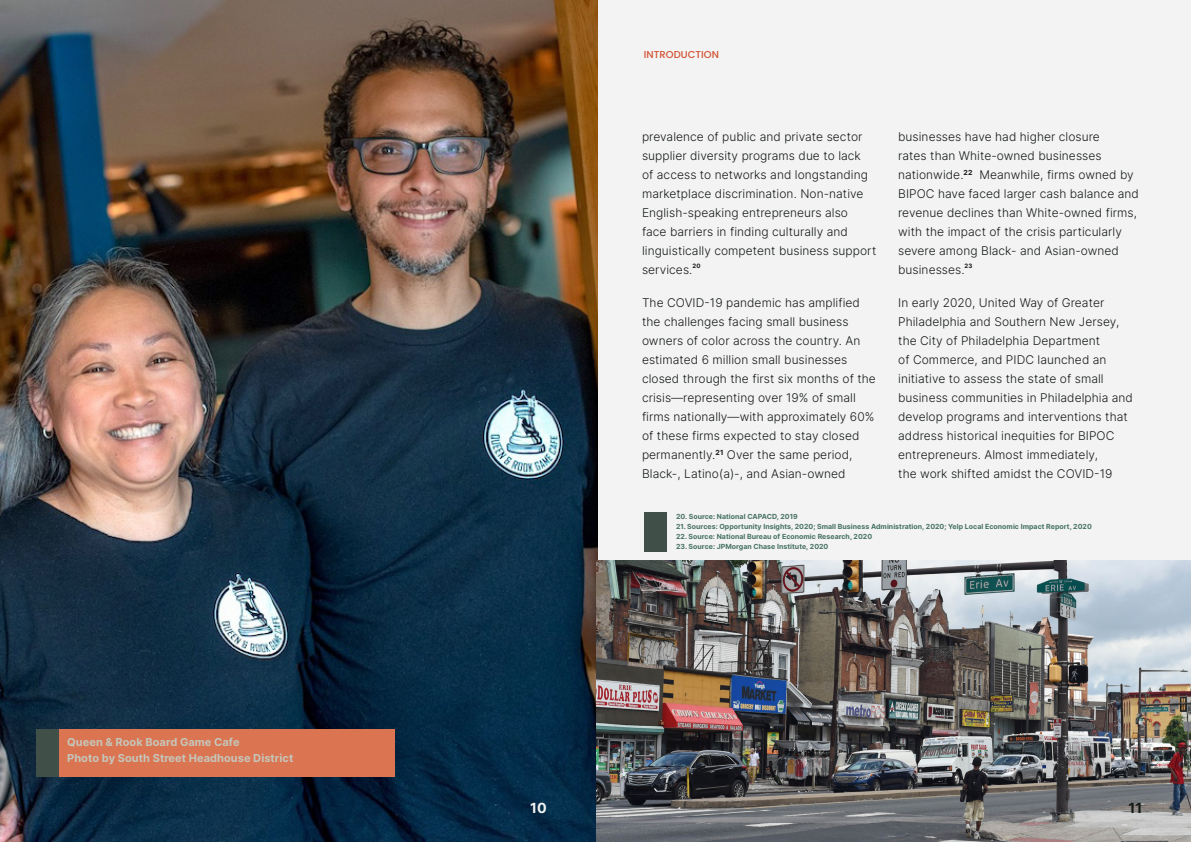
<style>
.page{position:relative;width:1191px;height:842px;background:#fff}
.page>*{position:absolute;margin:0;border:0;box-sizing:border-box;transform-origin:0 0}
.t1{font:700 14px "Inter";color:#f3f4f4}
.t2{font:700 14px "Inter";color:#151a17}
.t3{font:300 12px/19px "Inter";letter-spacing:.005em;color:#151a17}
.t4{font:700 11px/16px "Inter";letter-spacing:.005em;color:#c5c6ba}
.t5{font:500 10px "Poppins";letter-spacing:.005em;color:#d35233}
.t6{font:700 7px "Inter";letter-spacing:.005em;color:#467261}
.t7{font:700 6px "Inter";color:#151a17}
</style>
<div class="page">
<div style="left:595px;top:0;width:595px;height:842px;background:#f3f3f3"></div>
<img style="left:0;top:0;width:598px;height:842px">
<div style="left:55px;top:729px;width:340px;height:47px;background:#db7451"></div>
<div style="left:36px;top:729px;width:22px;height:47px;background:#404f48"></div>
<div style="left:644px;top:512px;width:22px;height:40px;background:#404f48"></div>
<img style="left:596px;top:561px;width:595px;height:281px">
<p class="t4" style="left:67px;top:734px;width:228px">Queen &amp; Rook Board Game Cafe<br>Photo by South Street Headhouse District</p>
<p class="t5" style="left:644px;top:49px;width:77px">INTRODUCTION</p>
<p class="t3" style="left:642px;top:126px;width:236px">prevalence of public and private sector supplier diversity programs due to lack<br>of access to networks and longstanding marketplace discrimination. Non-native English-speaking entrepreneurs also<br>face barriers in finding culturally and linguistically competent business support services.</p>
<p class="t7" style="left:692px;top:261px;width:9px">20</p>
<p class="t3" style="left:642px;top:292px;width:235px">The COVID-19 pandemic has amplified the challenges facing small business owners of color across the country. An estimated 6 million small businesses closed through the first six months of the crisis—representing over 19% of small firms nationally—with approximately 60% of these firms expected to stay closed permanently.<sup>21</sup> Over the same period, Black-, Latino(a)-, and Asian-owned</p>
<p class="t3" style="left:898px;top:126px;width:242px">businesses have had higher closure<br>rates than White-owned businesses nationwide.<sup>22</sup> Meanwhile, firms owned by BIPOC have faced larger cash balance and revenue declines than White-owned firms, with the impact of the crisis particularly severe among Black- and Asian-owned businesses.</p>
<p class="t7" style="left:964px;top:261px;width:9px">23</p>
<p class="t3" style="left:898px;top:292px;width:236px">In early 2020, United Way of Greater Philadelphia and Southern New Jersey, the City of Philadelphia Department<br>of Commerce, and PIDC launched an initiative to assess the state of small business communities in Philadelphia and develop programs and interventions that address historical inequities for BIPOC entrepreneurs. Almost immediately,<br>the work shifted amidst the COVID-19</p>
<p class="t6" style="left:676px;top:511px;width:123px">20. Source: National CAPACD, 2019</p>
<p class="t6" style="left:676px;top:521px;width:417px">21. Sources: Opportunity Insights, 2020; Small Business Administration, 2020; Yelp Local Economic Impact Report, 2020</p>
<p class="t6" style="left:676px;top:531px;width:198px">22. Source: National Bureau of Economic Research, 2020</p>
<p class="t6" style="left:676px;top:541px;width:154px">23. Source: JPMorgan Chase Institute, 2020</p>
<p class="t1" style="left:530px;top:797px;width:18px">10</p>
<p class="t2" style="left:1128px;top:797px;width:15px">11</p>
</div>
